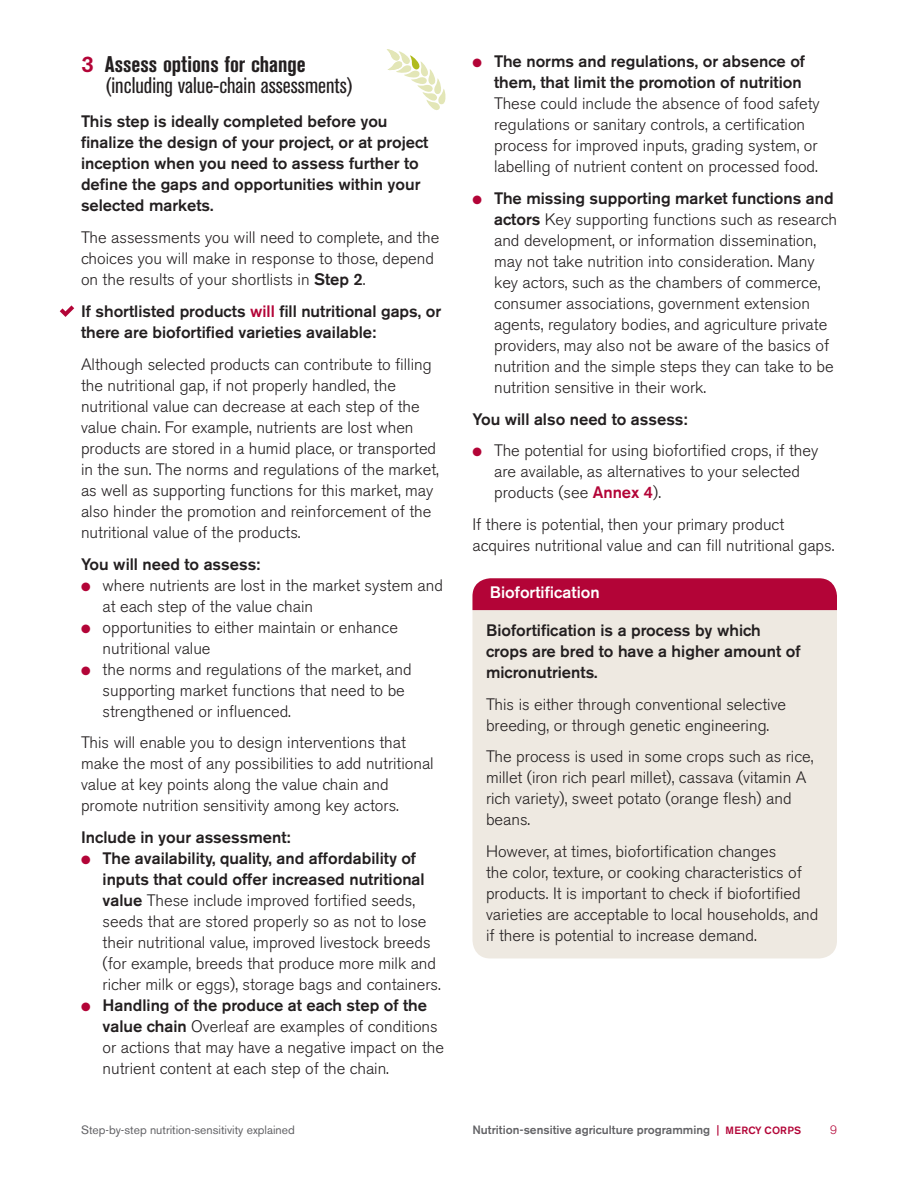
<style>
.page{position:relative;width:918px;height:1188px;background:#fff}
.page>*{position:absolute;margin:0;border:0;box-sizing:border-box;transform-origin:0 0}
.MC_P1_-stepHead{font:condensed 22.5px/21px "Akzidenz Grotesk BE";color:#231f20}
.t1{font:300 16.5px/21px "Akzidenz Grotesk BE";color:#231f20}
.MC_P1_-emphasis-k{font:500 16.5px/21px "Akzidenz Grotesk BE";color:#231f20}
.MC_P1_-emphasis-k-cl{font:500 16.5px "Akzidenz Grotesk BE";color:#231f20}
.t2{font:500 16.5px "Akzidenz Grotesk BE";color:#fff}
.t3{font:500 12px "Akzidenz Grotesk BE";color:#636366}
.t4{font:12px "Akzidenz Grotesk BE";color:#636366}
.t5{font:300 12px "Akzidenz Grotesk BE";color:#b30437}
.s1{font-weight:500;font-stretch:normal;color:#b30437}
.s2{font-weight:700}
.s3{font-weight:500}
.s4{color:#b30437}
.s5{font-weight:500;color:#b30437}
.s6{font-size:10.5px;color:#b30437}
</style>
<div class="page">
<svg style="left:387px;top:49px;width:59px;height:61px"></svg>
<svg style="left:60px;top:305px;width:14px;height:12px"></svg>
<div style="left:472px;top:578px;width:365px;height:380px;background:#eee9e1;border-radius:18px"></div>
<div style="left:472px;top:578px;width:365px;height:32px;background:#b30437"></div>
<p class="MC_P1_-stepHead" style="left:105px;top:54px;width:250px;text-indent:-24px"><span class="s1">3</span> <span class="s2">Assess options for change </span>(including value-chain assessments)</p>
<p class="MC_P1_-emphasis-k" style="left:81px;top:111px;width:349px">This step is ideally completed before you finalize the design of your project, or at project inception when you need to assess further to define the gaps and opportunities within your selected markets.</p>
<p class="t1" style="left:81px;top:227px;width:360px">The assessments you will need to complete, and the choices you will make in response to those, depend on the results of your shortlists in <span class="s3">Step 2</span>.</p>
<p class="MC_P1_-emphasis-k" style="left:81px;top:301px;width:362px">If shortlisted products <span class="s4">will</span> fill nutritional gaps, or there are biofortified varieties available:</p>
<p class="t1" style="left:81px;top:354px;width:359px">Although selected products can contribute to filling the nutritional gap, if not properly handled, the nutritional value can decrease at each step of the value chain. For example, nutrients are lost when products are stored in a humid place, or transported in the sun. The norms and regulations of the market, as well as supporting functions for this market, may also hinder the promotion and reinforcement of the nutritional value of the products.</p>
<p class="MC_P1_-emphasis-k-cl" style="left:81px;top:554px;width:181px">You will need to assess:</p>
<p class="t1" style="left:103px;top:575px;width:342px;text-indent:-22px"><span class="s4">●</span> where nutrients are lost in the market system and at each step of the value chain</p>
<p class="t1" style="left:103px;top:617px;width:297px;text-indent:-22px"><span class="s4">●</span> opportunities to either maintain or enhance nutritional value</p>
<p class="t1" style="left:103px;top:659px;width:311px;text-indent:-22px"><span class="s4">●</span> the norms and regulations of the market, and supporting market functions that need to be strengthened or influenced.</p>
<p class="t1" style="left:81px;top:732px;width:354px">This will enable you to design interventions that make the most of any possibilities to add nutritional value at key points along the value chain and promote nutrition sensitivity among key actors.</p>
<p class="MC_P1_-emphasis-k-cl" style="left:81px;top:827px;width:211px">Include in your assessment:</p>
<p class="t1" style="left:103px;top:848px;width:340px;text-indent:-22px"><span class="s4">●</span> <span class="s3">The availability, quality, and affordability of inputs that could offer increased nutritional value</span> These include improved fortified seeds, seeds that are stored properly so as not to lose their nutritional value, improved livestock breeds (for example, breeds that produce more milk and richer milk or eggs), storage bags and containers.</p>
<p class="t1" style="left:103px;top:995px;width:343px;text-indent:-22px"><span class="s4">●</span> <span class="s3">Handling of the produce at each step of the value chain</span> Overleaf are examples of conditions or actions that may have a negative impact on the nutrient content at each step of the chain.</p>
<p class="t1" style="left:494px;top:51px;width:327px;text-indent:-22px"><span class="s4">●</span> <span class="s3">The norms and regulations, or absence of them, that limit the promotion of nutrition </span>These could include the absence of food safety regulations or sanitary controls, a certification process for improved inputs, grading system, or labelling of nutrient content on processed food.</p>
<p class="t1" style="left:494px;top:188px;width:344px;text-indent:-22px"><span class="s4">●</span> <span class="s3">The missing supporting market functions and actors</span> Key supporting functions such as research and development, or information dissemination, may not take nutrition into consideration. Many key actors, such as the chambers of commerce, consumer associations, government extension agents, regulatory bodies, and agriculture private providers, may also not be aware of the basics of nutrition and the simple steps they can take to be nutrition sensitive in their work.</p>
<p class="MC_P1_-emphasis-k" style="left:472px;top:408px;width:217px">You will also need to assess:</p>
<p class="t1" style="left:494px;top:441px;width:326px;text-indent:-22px"><span class="s4">●</span> The potential for using biofortified crops, if they are available, as alternatives to your selected products (see <span class="s5">Annex 4</span>).</p>
<p class="t1" style="left:472px;top:514px;width:364px">If there is potential, then your primary product acquires nutritional value and can fill nutritional gaps.</p>
<p class="t2" style="left:490px;top:582px;width:112px">Biofortification</p>
<p class="MC_P1_-emphasis-k" style="left:486px;top:619px;width:316px">Biofortification is a process by which crops are bred to have a higher amount of micronutrients.</p>
<p class="t1" style="left:486px;top:694px;width:302px">This is either through conventional selective breeding, or through genetic engineering.</p>
<p class="t1" style="left:486px;top:747px;width:329px">The process is used in some crops such as rice, millet (iron rich pearl millet), cassava (vitamin A rich variety), sweet potato (orange flesh) and beans.</p>
<p class="t1" style="left:486px;top:841px;width:334px">However, at times, biofortification changes<br>the color, texture, or cooking characteristics of products. It is important to check if biofortified varieties are acceptable to local households, and if there is potential to increase demand.</p>
<p class="t4" style="left:81px;top:1123px;width:215px">Step-by-step nutrition-sensitivity explained</p>
<p class="t3" style="left:472px;top:1122px;width:330px">Nutrition-sensitive agriculture programming <span class="s6">| MERCY CORPS</span></p>
<p class="t5" style="left:830px;top:1123px;width:8px">9</p>
</div>
